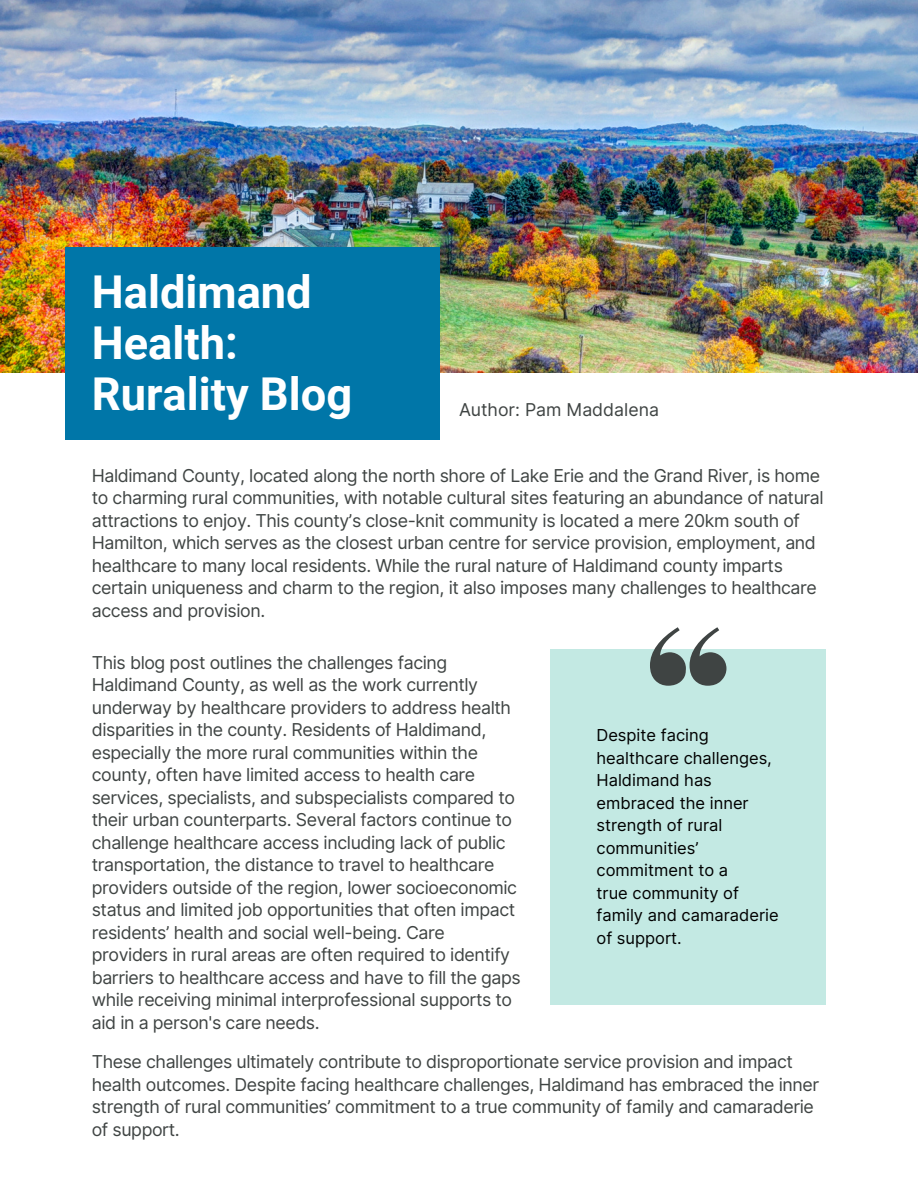
<style>
.page{position:relative;width:918px;height:1188px;background:#fff}
.page>*{position:absolute;margin:0;border:0;box-sizing:border-box;transform-origin:0 0}
.t1{font:700 45.3px/50.7px "Roboto";color:#fff}
.t2{font:17.7px/22.5px "Inter";letter-spacing:-.025em;color:#3f4443}
.t3{font:17.7px "Inter";color:#3f4443}
.t4{font:16.5px/22.5px "Inter";color:#000}
</style>
<div class="page">
<div style="left:551px;top:649px;width:275px;height:356px;background:#c3e9e3"></div>
<svg style="left:650px;top:627px;width:76px;height:59px"></svg>
<img style="left:0;top:0;width:918px;height:372px">
<div style="left:65px;top:248px;width:374px;height:192px;background:#0076a8"></div>
<h1 class="t1" style="left:92px;top:268px;width:262px">Haldimand<br>Health:<br>Rurality Blog</h1>
<p class="t3" style="left:459px;top:399px;width:202px">Author: Pam Maddalena</p>
<p class="t2" style="left:92px;top:464px;width:733px">Haldimand County, located along the north shore of Lake Erie and the Grand River, is home to charming rural communities, with notable cultural sites featuring an abundance of natural attractions to enjoy. This county’s close-knit community is located a mere 20km south of Hamilton, which serves as the closest urban centre for service provision, employment, and healthcare to many local residents. While the rural nature of Haldimand county imparts certain uniqueness and charm to the region, it also imposes many challenges to healthcare access and provision.</p>
<p class="t2" style="left:92px;top:651px;width:431px">This blog post outlines the challenges facing Haldimand County, as well as the work currently underway by healthcare providers to address health disparities in the county. Residents of Haldimand, especially the more rural communities within the county, often have limited access to health care services, specialists, and subspecialists compared to their urban counterparts. Several factors continue to challenge healthcare access including lack of public transportation, the distance to travel to healthcare providers outside of the region, lower socioeconomic status and limited job opportunities that often impact residents’ health and social well-being. Care providers in rural areas are often required to identify barriers to healthcare access and have to fill the gaps while receiving minimal interprofessional supports to aid in a person's care needs.</p>
<p class="t2" style="left:92px;top:1050px;width:729px">These challenges ultimately contribute to disproportionate service provision and impact health outcomes. Despite facing healthcare challenges, Haldimand has embraced the inner strength of rural communities’ commitment to a true community of family and camaraderie of support.</p>
<p class="t4" style="left:597px;top:724px;width:184px">Despite facing healthcare challenges,<br>Haldimand has embraced the inner strength of rural communities’ commitment to a<br>true community of family and camaraderie of support.</p>
</div>
